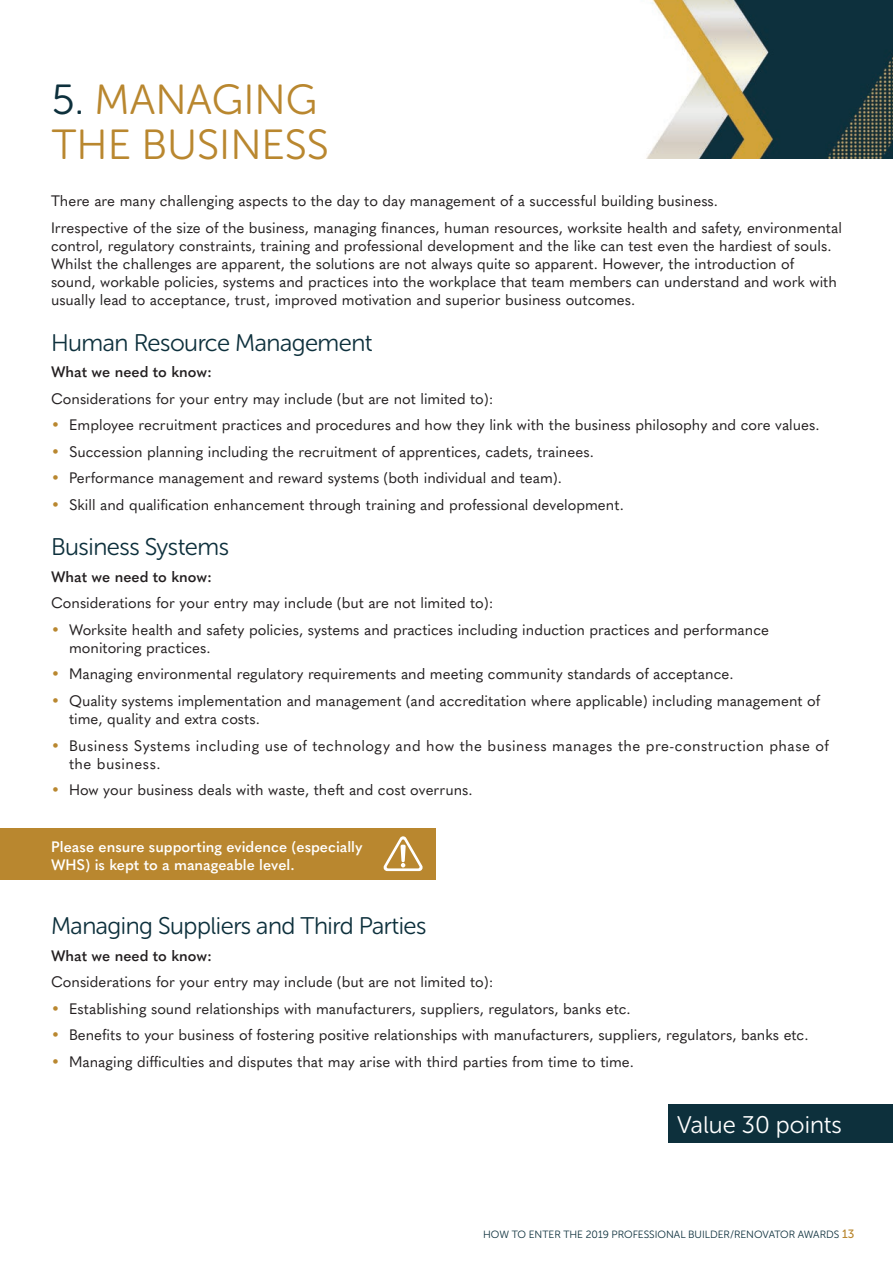
<style>
.page{position:relative;width:893px;height:1263px;background:#fff}
.page>*{position:absolute;margin:0;border:0;box-sizing:border-box;transform-origin:0 0}
.Header_R_align{font:42px "Museo Sans Rounded 300";color:#b9872f}
.Sub_header_L_align{font:24px "Museo Sans Rounded 300";letter-spacing:-.02em;color:#0d303c}
.Header_R_align-2{font:24px "Museo Sans Rounded 300";color:#fff}
.Body{font:15px/18px "Quasimoda";color:#231f20}
.Body-2{font:15px/18px "Quasimoda";letter-spacing:.03em;color:#231f20}
.Body-3{font:600 15px/18px "Quasimoda";color:#fff}
.Body-4{font:600 15px "Quasimoda";color:#231f20}
.t1{font:10.5px "Museo Sans Rounded 300";color:#0d303c}
.s1{color:#0d303c}
.s2{color:#b9872f}
.s3{font-family:"Museo Sans Rounded 500";font-size:12px;color:#b9872f}
</style>
<div class="page">
<img style="left:646px;top:0;width:247px;height:159px">
<div style="left:668px;top:1104px;width:225px;height:38px;background:#0d303c"></div>
<div style="left:0;top:828px;width:435px;height:51px;background:#b9872f"></div>
<svg style="left:384px;top:836px;width:39px;height:35px"></svg>
<p class="Header_R_align" style="left:52px;top:77px;width:267px"><span class="s1">5.</span> MANAGING</p>
<p class="Header_R_align" style="left:52px;top:122px;width:279px">THE BUSINESS</p>
<p class="Body" style="left:51px;top:191px;width:669px">There are many challenging aspects to the day to day management of a successful building business.</p>
<p class="Body" style="left:51px;top:217px;width:792px">Irrespective of the size of the business, managing finances, human resources, worksite health and safety, environmental control, regulatory constraints, training and professional development and the like can test even the hardiest of souls.<br>Whilst the challenges are apparent, the solutions are not always quite so apparent. However, the introduction of sound, workable policies, systems and practices into the workplace that team members can understand and work with usually lead to acceptance, trust, improved motivation and superior business outcomes.</p>
<p class="Sub_header_L_align" style="left:51px;top:329px;width:323px">Human Resource Management</p>
<p class="Body-4" style="left:51px;top:360px;width:163px">What we need to know:</p>
<p class="Body" style="left:51px;top:388px;width:444px">Considerations for your entry may include (but are not limited to):</p>
<p class="Body" style="left:51px;top:415px;width:770px"><span class="s2">•</span> Employee recruitment practices and procedures and how they link with the business philosophy and core values.</p>
<p class="Body" style="left:51px;top:441px;width:544px"><span class="s2">•</span> Succession planning including the recruitment of apprentices, cadets, trainees.</p>
<p class="Body" style="left:51px;top:468px;width:513px"><span class="s2">•</span> Performance management and reward systems (both individual and team).</p>
<p class="Body" style="left:51px;top:494px;width:574px"><span class="s2">•</span> Skill and qualification enhancement through training and professional development.</p>
<p class="Sub_header_L_align" style="left:51px;top:534px;width:180px">Business Systems</p>
<p class="Body-4" style="left:51px;top:565px;width:163px">What we need to know:</p>
<p class="Body" style="left:51px;top:593px;width:444px">Considerations for your entry may include (but are not limited to):</p>
<p class="Body" style="left:69px;top:620px;width:701px;text-indent:-18px"><span class="s2">•</span> Worksite health and safety policies, systems and practices including induction practices and performance monitoring practices.</p>
<p class="Body" style="left:51px;top:664px;width:684px"><span class="s2">•</span> Managing environmental regulatory requirements and meeting community standards of acceptance.</p>
<p class="Body" style="left:69px;top:691px;width:753px;text-indent:-18px"><span class="s2">•</span> Quality systems implementation and management (and accreditation where applicable) including management of time, quality and extra costs.</p>
<p class="Body-2" style="left:69px;top:735px;width:761px;text-indent:-18px"><span class="s2">•</span> Business Systems including use of technology and how the business manages the pre-construction phase of the business.</p>
<p class="Body" style="left:51px;top:780px;width:423px"><span class="s2">•</span> How your business deals with waste, theft and cost overruns.</p>
<p class="Body-3" style="left:51px;top:836px;width:313px">Please ensure supporting evidence (especially<br>WHS) is kept to a manageable level.</p>
<p class="Sub_header_L_align" style="left:51px;top:913px;width:377px">Managing Suppliers and Third Parties</p>
<p class="Body-4" style="left:51px;top:944px;width:163px">What we need to know:</p>
<p class="Body" style="left:51px;top:972px;width:444px">Considerations for your entry may include (but are not limited to):</p>
<p class="Body" style="left:51px;top:999px;width:581px"><span class="s2">•</span> Establishing sound relationships with manufacturers, suppliers, regulators, banks etc.</p>
<p class="Body" style="left:51px;top:1025px;width:759px"><span class="s2">•</span> Benefits to your business of fostering positive relationships with manufacturers, suppliers, regulators, banks etc.</p>
<p class="Body" style="left:51px;top:1052px;width:584px"><span class="s2">•</span> Managing difficulties and disputes that may arise with third parties from time to time.</p>
<p class="Header_R_align-2" style="left:677px;top:1111px;width:166px">Value 30 points</p>
<p class="t1" style="left:483px;top:1229px;width:373px">HOW TO ENTER THE 2019 PROFESSIONAL BUILDER/RENOVATOR AWARDS <span class="s3">13</span></p>
</div>
